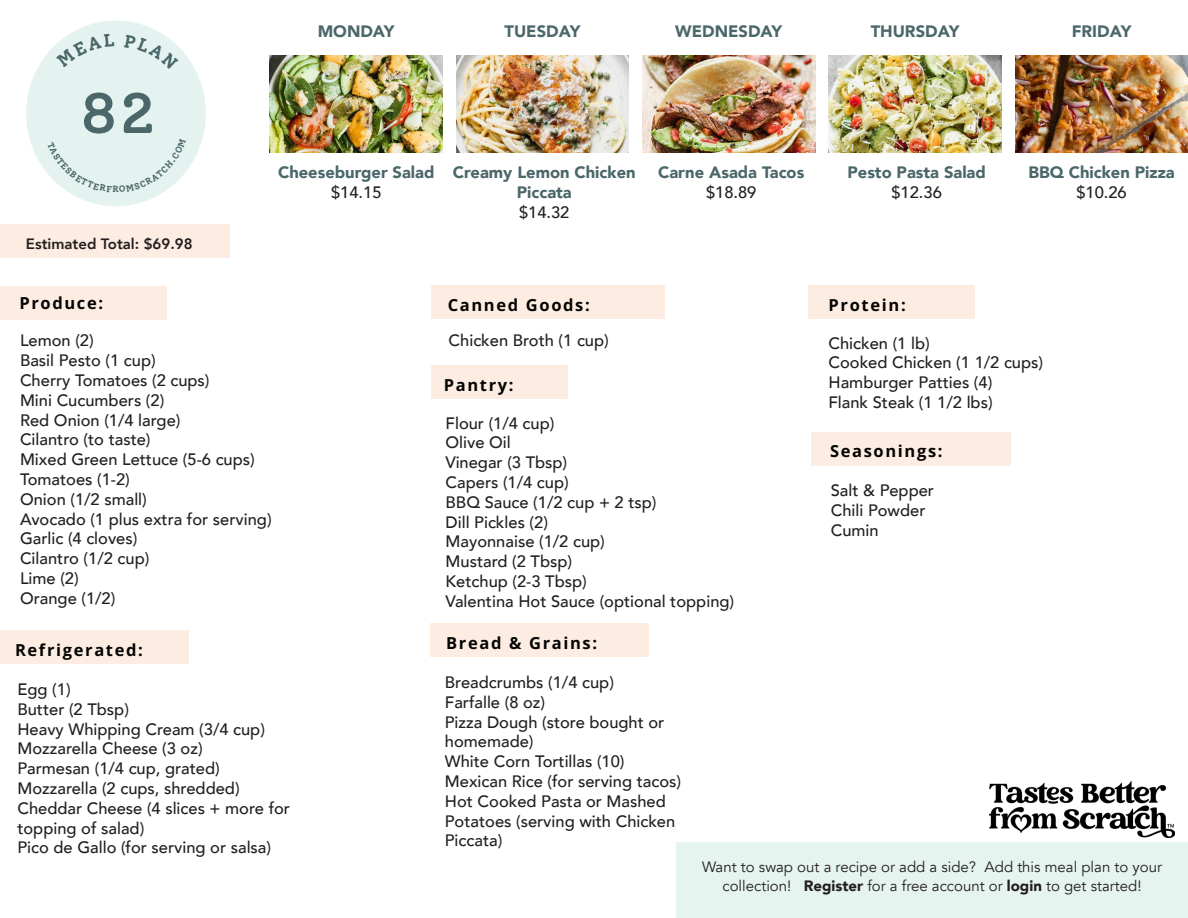
<style>
.page{position:relative;width:1188px;height:918px;background:#fff}
.page>*{position:absolute;margin:0;border:0;box-sizing:border-box;transform-origin:0 0}
.t1{font:500 57px "Solway";color:#4b676a}
.t2{font:500 16.5px/19.8px "Avenir";color:#231f20}
.t3{font:900 16.5px/19.8px "Avenir";color:#4b676a;text-align:center}
.t4{font:700 16.5px "Open Sans";letter-spacing:.1em;color:#040503}
.t5{font:15px/19.5px "Avenir";color:#231f20;text-align:center}
.t6{font:800 15px "Avenir";color:#231f20}
.t7{font:700 9px "Solway";color:#4b676a}
.s1{font-weight:900}
</style>
<div class="page">
<img style="left:990px;top:782px;width:185px;height:56px">
<div style="left:676px;top:842px;width:512px;height:76px;background:#e6f4f0"></div>
<div style="left:0;top:225px;width:230px;height:33px;background:#fdece2"></div>
<div style="left:26px;top:21px;width:180px;height:185px;background:#e4f3ef;border-radius:50%"></div>
<div style="left:1px;top:286px;width:166px;height:33px;background:#fdece2"></div>
<div style="left:808px;top:286px;width:167px;height:33px;background:#fdece2"></div>
<div style="left:0;top:631px;width:188px;height:33px;background:#fdece2"></div>
<div style="left:431px;top:623px;width:218px;height:34px;background:#fdece2"></div>
<div style="left:811px;top:432px;width:200px;height:34px;background:#fdece2"></div>
<div style="left:431px;top:366px;width:136px;height:33px;background:#fdece2"></div>
<img style="left:270px;top:55px;width:173px;height:97px">
<img style="left:456px;top:55px;width:173px;height:97px">
<img style="left:642px;top:55px;width:173px;height:97px">
<img style="left:829px;top:55px;width:172px;height:97px">
<img style="left:1015px;top:55px;width:173px;height:97px">
<div style="left:431px;top:286px;width:234px;height:33px;background:#fdece2"></div>
<p class="t1" style="left:81px;top:78px;width:76px">82</p>
<p class="t7" style="left:112px;top:184px;width:8px">R</p>
<p class="t6" style="left:26px;top:232px;width:168px">Estimated Total: $69.98</p>
<p class="t4" style="left:19px;top:292px;width:85px">Produce:</p>
<p class="t3" style="left:318px;top:21px;width:78px">MONDAY</p>
<p class="t3" style="left:505px;top:21px;width:77px">TUESDAY</p>
<p class="t3" style="left:675px;top:21px;width:108px">WEDNESDAY</p>
<p class="t3" style="left:278px;top:162px;width:158px">Cheeseburger Salad</p>
<p class="t2" style="left:331px;top:181px;width:52px">$14.15</p>
<p class="t3" style="left:453px;top:162px;width:184px">Creamy Lemon Chicken<br>Piccata</p>
<p class="t2" style="left:519px;top:201px;width:52px">$14.32</p>
<p class="t3" style="left:658px;top:162px;width:148px">Carne Asada Tacos</p>
<p class="t2" style="left:706px;top:181px;width:52px">$18.89</p>
<p class="t4" style="left:448px;top:294px;width:144px">Canned Goods:</p>
<p class="t2" style="left:20px;top:330px;width:75px">Lemon (2)</p>
<p class="t2" style="left:20px;top:350px;width:137px">Basil Pesto (1 cup)</p>
<p class="t2" style="left:20px;top:369px;width:191px">Cherry Tomatoes (2 cups)</p>
<p class="t2" style="left:20px;top:389px;width:146px">Mini Cucumbers (2)</p>
<p class="t2" style="left:20px;top:409px;width:162px">Red Onion (1/4 large)</p>
<p class="t2" style="left:20px;top:429px;width:132px">Cilantro (to taste)</p>
<p class="t2" style="left:20px;top:449px;width:236px">Mixed Green Lettuce (5-6 cups)</p>
<p class="t2" style="left:20px;top:468px;width:111px">Tomatoes (1-2)</p>
<p class="t2" style="left:20px;top:488px;width:128px">Onion (1/2 small)</p>
<p class="t2" style="left:20px;top:508px;width:253px">Avocado (1 plus extra for serving)</p>
<p class="t2" style="left:20px;top:528px;width:119px">Garlic (4 cloves)</p>
<p class="t2" style="left:20px;top:548px;width:131px">Cilantro (1/2 cup)</p>
<p class="t2" style="left:20px;top:567px;width:60px">Lime (2)</p>
<p class="t2" style="left:20px;top:587px;width:97px">Orange (1/2)</p>
<p class="t4" style="left:15px;top:639px;width:129px">Refrigerated:</p>
<p class="t2" style="left:17px;top:678px;width:55px">Egg (1)</p>
<p class="t2" style="left:17px;top:698px;width:113px">Butter (2 Tbsp)</p>
<p class="t2" style="left:17px;top:718px;width:249px">Heavy Whipping Cream (3/4 cup)</p>
<p class="t2" style="left:17px;top:738px;width:187px">Mozzarella Cheese (3 oz)</p>
<p class="t2" style="left:17px;top:758px;width:204px">Parmesan (1/4 cup, grated)</p>
<p class="t2" style="left:17px;top:777px;width:224px">Mozzarella (2 cups, shredded)</p>
<p class="t2" style="left:17px;top:797px;width:274px">Cheddar Cheese (4 slices + more for topping of salad)</p>
<p class="t2" style="left:17px;top:837px;width:255px">Pico de Gallo (for serving or salsa)</p>
<p class="t2" style="left:449px;top:330px;width:162px">Chicken Broth (1 cup)</p>
<p class="t4" style="left:444px;top:374px;width:71px">Pantry:</p>
<p class="t2" style="left:446px;top:412px;width:110px">Flour (1/4 cup)</p>
<p class="t2" style="left:446px;top:432px;width:67px">Olive Oil</p>
<p class="t2" style="left:446px;top:452px;width:123px">Vinegar (3 Tbsp)</p>
<p class="t2" style="left:446px;top:471px;width:125px">Capers (1/4 cup)</p>
<p class="t2" style="left:446px;top:491px;width:212px">BBQ Sauce (1/2 cup + 2 tsp)</p>
<p class="t2" style="left:446px;top:511px;width:104px">Dill Pickles (2)</p>
<p class="t2" style="left:446px;top:531px;width:161px">Mayonnaise (1/2 cup)</p>
<p class="t2" style="left:446px;top:551px;width:128px">Mustard (2 Tbsp)</p>
<p class="t2" style="left:446px;top:570px;width:143px">Ketchup (2-3 Tbsp)</p>
<p class="t2" style="left:446px;top:590px;width:290px">Valentina Hot Sauce (optional topping)</p>
<p class="t4" style="left:446px;top:631px;width:152px">Bread &amp; Grains:</p>
<p class="t2" style="left:445px;top:671px;width:171px">Breadcrumbs (1/4 cup)</p>
<p class="t2" style="left:445px;top:691px;width:102px">Farfalle (8 oz)</p>
<p class="t2" style="left:445px;top:711px;width:221px">Pizza Dough (store bought or homemade)</p>
<p class="t2" style="left:445px;top:751px;width:181px">White Corn Tortillas (10)</p>
<p class="t2" style="left:445px;top:770px;width:238px">Mexican Rice (for serving tacos)</p>
<p class="t2" style="left:445px;top:790px;width:232px">Hot Cooked Pasta or Mashed<br>Potatoes (serving with Chicken<br>Piccata)</p>
<p class="t3" style="left:871px;top:21px;width:90px">THURSDAY</p>
<p class="t3" style="left:1072px;top:21px;width:61px">FRIDAY</p>
<p class="t3" style="left:847px;top:162px;width:140px">Pesto Pasta Salad</p>
<p class="t2" style="left:891px;top:181px;width:52px">$12.36</p>
<p class="t4" style="left:829px;top:294px;width:79px">Protein:</p>
<p class="t3" style="left:1028px;top:162px;width:148px">BBQ Chicken Pizza</p>
<p class="t2" style="left:1076px;top:181px;width:52px">$10.26</p>
<p class="t2" style="left:828px;top:332px;width:103px">Chicken (1 lb)</p>
<p class="t2" style="left:828px;top:352px;width:216px">Cooked Chicken (1 1/2 cups)</p>
<p class="t2" style="left:828px;top:372px;width:165px">Hamburger Patties (4)</p>
<p class="t2" style="left:828px;top:391px;width:166px">Flank Steak (1 1/2 lbs)</p>
<p class="t4" style="left:830px;top:439px;width:114px">Seasonings:</p>
<p class="t2" style="left:831px;top:480px;width:105px">Salt &amp; Pepper</p>
<p class="t2" style="left:831px;top:500px;width:96px">Chili Powder</p>
<p class="t2" style="left:831px;top:519px;width:49px">Cumin</p>
<p class="t5" style="left:702px;top:857px;width:462px">Want to swap out a recipe or add a side? Add this meal plan to your collection! <span class="s1">Register</span> for a free account or <span class="s1">login</span> to get started!</p>
</div>
